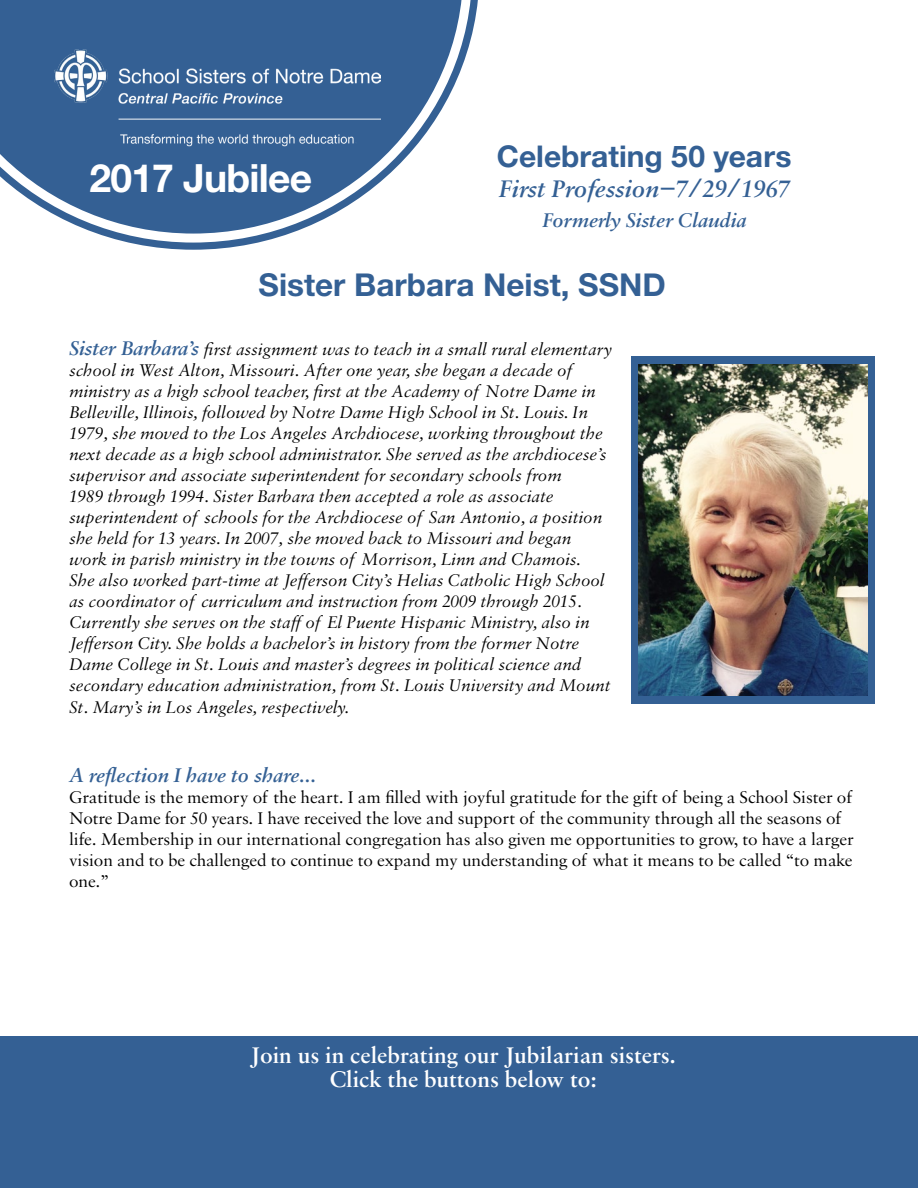
<style>
.page{position:relative;width:918px;height:1188px;background:#fff}
.page>*{position:absolute;margin:0;border:0;box-sizing:border-box;transform-origin:0 0}
.t1{font:700 39px "Helvetica Neue LT Std";letter-spacing:-.02em;color:#fff}
.t2{font:700 31.5px "Helvetica Neue LT Std";color:#346094}
.t3{font:700 30px "Helvetica Neue LT Std";color:#346094}
.t4{font:italic 600 25.5px "Sabon MT Pro";color:#346094}
.t5{font:600 24px/24px "Sabon MT Pro";color:#fff;text-align:center}
.t6{font:italic 600 21px "Sabon MT Pro";color:#346094}
.t7{font:italic 18px/21px "Sabon MT Pro";letter-spacing:-.005em;color:#000}
.t8{font:18px/21px "Sabon MT Pro";letter-spacing:-.005em;color:#000}
.s1{font-weight:600;font-size:21px;color:#346094}
</style>
<div class="page">
<div style="left:632px;top:356px;width:243px;height:348px;background:#346094"></div>
<img style="left:639px;top:365px;width:229px;height:331px">
<div style="left:0;top:1037px;width:918px;height:151px;background:#346094"></div>
<svg style="left:131px;top:0;width:347px;height:250px"></svg>
<svg style="left:0;top:0;width:472px;height:243px"></svg>
<img style="left:54px;top:49px;width:326px;height:100px">
<div style="left:424px;top:146px;width:440px;height:108px;background:#fff"></div>
<h1 class="t1" style="left:90px;top:154px;width:224px">2017 Jubilee</h1>
<h3 class="t3" style="left:497px;top:138px;width:296px">Celebrating 50 years</h3>
<h3 class="t4" style="left:498px;top:174px;width:293px">First Profession−7/29/1967</h3>
<p class="t6" style="left:542px;top:208px;width:206px">Formerly Sister Claudia</p>
<h2 class="t2" style="left:259px;top:265px;width:409px">Sister Barbara Neist, SSND</h2>
<p class="t7" style="left:69px;top:338px;width:544px"><span class="s1">Sister Barbara’s</span> first assignment was to teach in a small rural elementary school in West Alton, Missouri. After one year, she began a decade of ministry as a high school teacher, first at the Academy of Notre Dame in Belleville, Illinois, followed by Notre Dame High School in St. Louis. In 1979, she moved to the Los Angeles Archdiocese, working throughout the next decade as a high school administrator. She served as the archdiocese’s supervisor and associate superintendent for secondary schools from<br>1989 through 1994. Sister Barbara then accepted a role as associate superintendent of schools for the Archdiocese of San Antonio, a position she held for 13 years. In 2007, she moved back to Missouri and began work in parish ministry in the towns of Morrison, Linn and Chamois.<br>She also worked part-time at Jefferson City’s Helias Catholic High School as coordinator of curriculum and instruction from 2009 through 2015.<br>Currently she serves on the staff of El Puente Hispanic Ministry, also in Jefferson City. She holds a bachelor’s in history from the former Notre Dame College in St. Louis and master’s degrees in political science and secondary education administration, from St. Louis University and Mount St. Mary’s in Los Angeles, respectively.</p>
<p class="t6" style="left:69px;top:762px;width:248px">A reflection I have to share...</p>
<p class="t8" style="left:69px;top:786px;width:786px">Gratitude is the memory of the heart. I am filled with joyful gratitude for the gift of being a School Sister of Notre Dame for 50 years. I have received the love and support of the community through all the seasons of life. Membership in our international congregation has also given me opportunities to grow, to have a larger vision and to be challenged to continue to expand my understanding of what it means to be called “to make one.”</p>
<h3 class="t5" style="left:250px;top:1043px;width:427px">Join us in celebrating our Jubilarian sisters.<br>Click the buttons below to:</h3>
</div>
